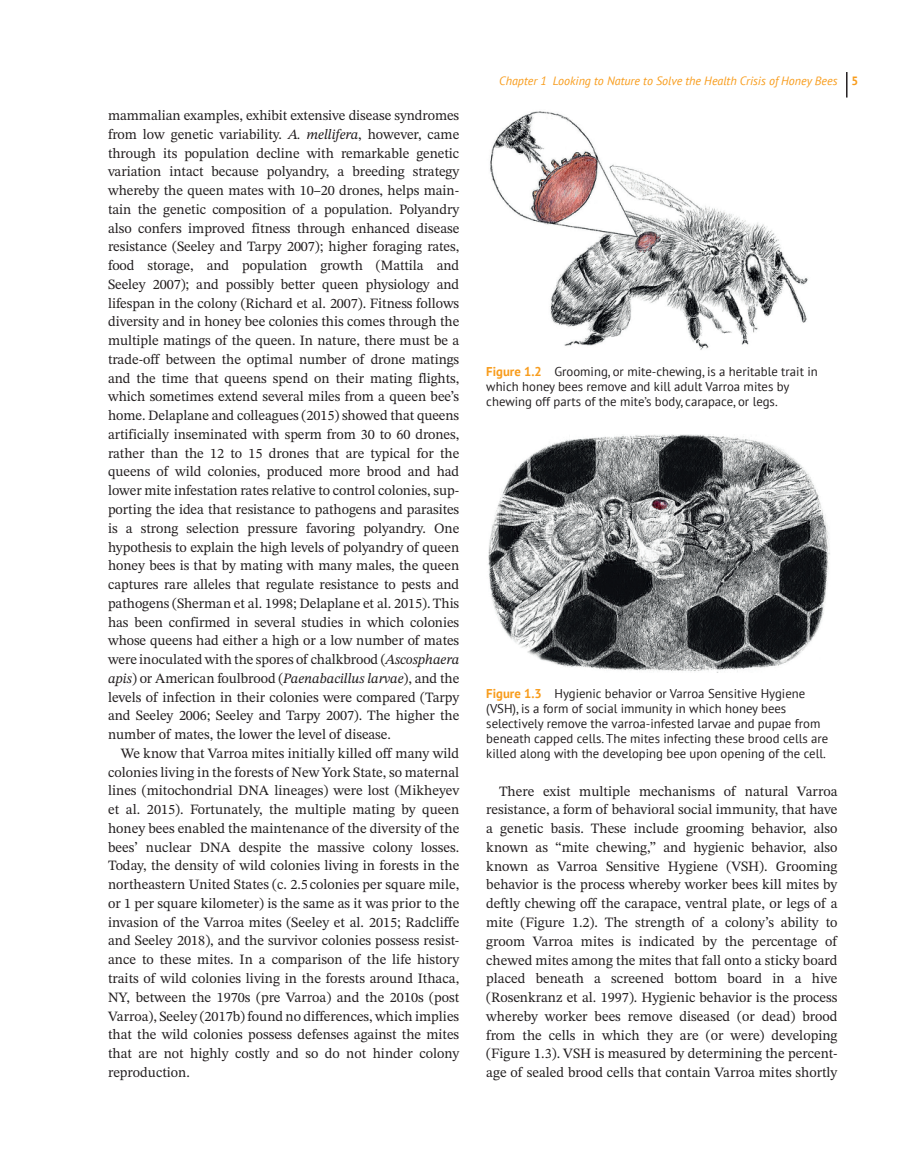
<style>
.page{position:relative;width:919px;height:1174px;background:#fff}
.page>*{position:absolute;margin:0;border:0;box-sizing:border-box;transform-origin:0 0}
.t1{font:14.25px/18.8px "STIX Two Text";color:#231f20;text-align:justify}
.t2{font:12.75px/15px "PT Sans";color:#231f20}
.t3{font:italic 12px "PT Sans";color:#f89c1c}
.s1{font-style:italic}
.s2{font-weight:700;font-style:normal}
.s3{font-weight:700;color:#f89c1c}
</style>
<div class="page">
<svg style="left:846px;top:72px;width:1px;height:25px"></svg>
<img style="left:490px;top:111px;width:318px;height:239px">
<img style="left:488px;top:435px;width:342px;height:237px">
<p class="t1" style="left:108px;top:106px;width:353px">mammalian examples, exhibit extensive disease syndromes from low genetic variability. <span class="s1">A. mellifera</span>, however, came through its population decline with remarkable genetic variation intact because polyandry, a breeding strategy whereby the queen mates with 10–20 drones, helps main&shy;tain the genetic composition of a population. Polyandry also confers improved fitness through enhanced disease resistance (Seeley and Tarpy 2007); higher foraging rates, food storage, and population growth (Mattila and Seeley 2007); and possibly better queen physiology and lifespan in the colony (Richard et al. 2007). Fitness follows diversity and in honey bee colonies this comes through the multiple matings of the queen. In nature, there must be a trade-off between the optimal number of drone matings and the time that queens spend on their mating flights, which sometimes extend several miles from a queen bee’s home. Delaplane and colleagues (2015) showed that queens artificially inseminated with sperm from 30 to 60 drones, rather than the 12 to 15 drones that are typical for the queens of wild colonies, produced more brood and had lower mite infestation rates relative to control colonies, sup&shy;porting the idea that resistance to pathogens and parasites is a strong selection pressure favoring polyandry. One hypothesis to explain the high levels of polyandry of queen honey bees is that by mating with many males, the queen captures rare alleles that regulate resistance to pests and pathogens (Sherman et al. 1998; Delaplane et al. 2015). This has been confirmed in several studies in which colonies whose queens had either a high or a low number of mates were inoculated with the spores of chalkbrood (<span class="s1">Ascosphaera apis</span>) or American foulbrood (<span class="s1">Paenabacillus larvae</span>), and the levels of infection in their colonies were compared (Tarpy and Seeley 2006; Seeley and Tarpy 2007). The higher the number of mates, the lower the level of disease.</p>
<p class="t1" style="left:108px;top:743px;width:353px;text-indent:13px">We know that Varroa mites initially killed off many wild colonies living in the forests of New York State, so maternal lines (mitochondrial DNA lineages) were lost (Mikheyev et al. 2015). Fortunately, the multiple mating by queen honey bees enabled the maintenance of the diversity of the bees’ nuclear DNA despite the massive colony losses.<br>Today, the density of wild colonies living in forests in the northeastern United States (c. 2.5 colonies per square mile, or 1 per square kilometer) is the same as it was prior to the invasion of the Varroa mites (Seeley et al. 2015; Radcliffe and Seeley 2018), and the survivor colonies possess resist&shy;ance to these mites. In a comparison of the life history traits of wild colonies living in the forests around Ithaca, NY, between the 1970s (pre Varroa) and the 2010s (post Varroa), Seeley (2017b) found no differences, which implies that the wild colonies possess defenses against the mites that are not highly costly and so do not hinder colony reproduction.</p>
<p class="t3" style="left:499px;top:73px;width:361px">Chapter 1 Looking to Nature to Solve the Health Crisis of Honey Bees <span class="s2">5</span></p>
<p class="t2" style="left:486px;top:363px;width:333px"><span class="s3">Figure 1.2</span> Grooming, or mite-chewing, is a heritable trait in which honey bees remove and kill adult Varroa mites by chewing off parts of the mite’s body, carapace, or legs.</p>
<p class="t2" style="left:486px;top:685px;width:343px"><span class="s3">Figure 1.3</span> Hygienic behavior or Varroa Sensitive Hygiene (VSH), is a form of social immunity in which honey bees selectively remove the varroa-infested larvae and pupae from beneath capped cells. The mites infecting these brood cells are killed along with the developing bee upon opening of the cell.</p>
<p class="t1" style="left:486px;top:781px;width:353px;text-indent:13px">There exist multiple mechanisms of natural Varroa resistance, a form of behavioral social immunity, that have a genetic basis. These include grooming behavior, also known as “mite chewing,” and hygienic behavior, also known as Varroa Sensitive Hygiene (VSH). Grooming behavior is the process whereby worker bees kill mites by deftly chewing off the carapace, ventral plate, or legs of a mite (Figure 1.2). The strength of a colony’s ability to groom Varroa mites is indicated by the percentage of chewed mites among the mites that fall onto a sticky board placed beneath a screened bottom board in a hive (Rosenkranz et al. 1997). Hygienic behavior is the process whereby worker bees remove diseased (or dead) brood from the cells in which they are (or were) developing (Figure 1.3). VSH is measured by determining the percent&shy;age of sealed brood cells that contain Varroa mites shortly</p>
</div>
